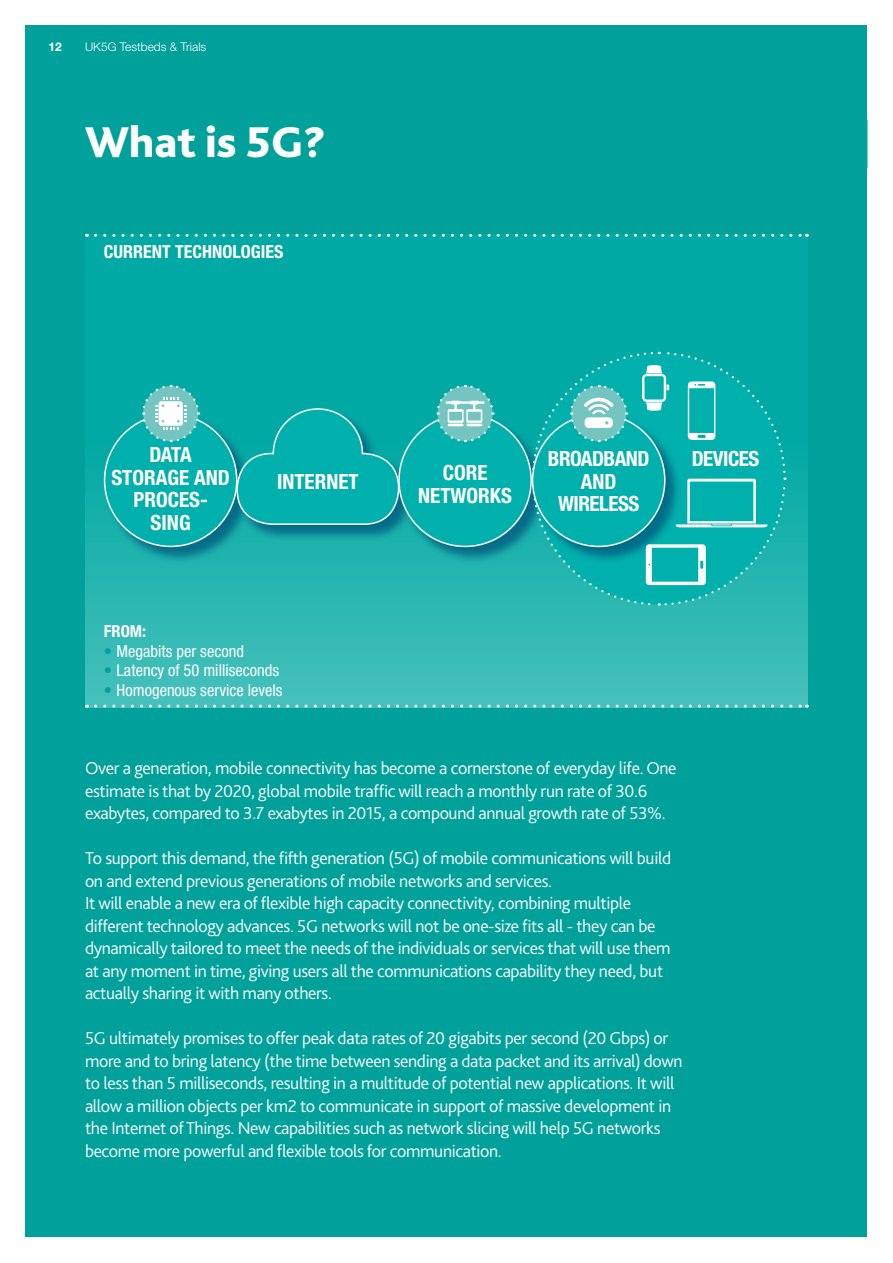
<style>
.page{position:relative;width:893px;height:1263px;background:#fff}
.page>*{position:absolute;margin:0;border:0;box-sizing:border-box;transform-origin:0 0}
.t1{font:800 45px "Bliss 2";color:#fff}
.Body{font:700 condensed 21px/22.5px "Helvetica Neue LT Pro";color:#fff;text-align:center}
.Body-2{font:700 condensed 21px/22.5px "Helvetica Neue LT Pro";letter-spacing:-.025em;color:#fff;text-align:center}
.Body-3{font:300 18px/22.5px "Bliss 2";letter-spacing:-.02em;color:#fff}
.Body-4{font:700 condensed 18px "Helvetica Neue LT Pro";color:#fff}
.Body-5{font:condensed 16.5px "Helvetica Neue LT Pro";color:#fff}
.Body-6{font:700 condensed 16.5px "Helvetica Neue LT Pro";color:#fff}
.t2{font:300 12px "Helvetica Neue LT Pro";color:#fff}
.t3{font:700 12px "Helvetica Neue LT Pro";color:#fff}
.s1{color:#00a19b}
</style>
<div class="page">
<div style="left:26px;top:26px;width:841px;height:1211px;background:#00a19b"></div>
<div style="left:85px;top:236px;width:723px;height:472px;background:linear-gradient(to bottom,#00a39d,#3bbcb8)"></div>
<svg style="left:96px;top:234px;width:711px;height:3px"></svg>
<div style="left:104px;top:414px;width:150px;height:150px;background:#00567d;opacity:.75"></div>
<div style="left:105px;top:414px;width:132px;height:132px;background:#00b0ac;border-radius:50%"></div>
<svg style="left:96px;top:705px;width:711px;height:3px;background:#72cecb"></svg>
<svg style="left:141px;top:384px;width:59px;height:59px"></svg>
<div style="left:237px;top:408px;width:179px;height:133px;background:#00567d;opacity:.75"></div>
<svg style="left:236px;top:407px;width:164px;height:119px"></svg>
<div style="left:398px;top:414px;width:151px;height:150px;background:#00567d;opacity:.75"></div>
<div style="left:399px;top:414px;width:132px;height:132px;background:#00b0ac;border-radius:50%"></div>
<svg style="left:435px;top:384px;width:60px;height:59px"></svg>
<svg style="left:531px;top:351px;width:256px;height:256px"></svg>
<p class="t3" style="left:49px;top:39px;width:15px">12</p>
<p class="t2" style="left:85px;top:39px;width:123px">UK5G Testbeds &amp; Trials</p>
<p class="t1" style="left:85px;top:114px;width:243px">What is 5G?</p>
<p class="Body-4" style="left:104px;top:240px;width:181px">CURRENT TECHNOLOGIES</p>
<p class="Body" style="left:111px;top:443px;width:120px">DATA<br>STORAGE AND<br>PROCES-<br>SING</p>
<p class="Body" style="left:277px;top:470px;width:83px">INTERNET</p>
<p class="Body" style="left:418px;top:461px;width:95px">CORE<br>NETWORKS</p>
<p class="Body-2" style="left:548px;top:447px;width:103px">BROADBAND<br>AND</p>
<p class="Body-2" style="left:558px;top:492px;width:83px">WIRELESS</p>
<p class="Body-2" style="left:692px;top:447px;width:69px">DEVICES</p>
<p class="Body-6" style="left:104px;top:621px;width:44px">FROM:</p>
<p class="Body-5" style="left:104px;top:641px;width:142px"><span class="s1">•</span> Megabits per second</p>
<p class="Body-5" style="left:104px;top:661px;width:177px"><span class="s1">•</span> Latency of 50 milliseconds</p>
<p class="Body-5" style="left:104px;top:680px;width:180px"><span class="s1">•</span> Homogenous service levels</p>
<p class="Body-3" style="left:85px;top:756px;width:593px">Over a generation, mobile connectivity has become a cornerstone of everyday life. One estimate is that by 2020, global mobile traffic will reach a monthly run rate of 30.6 exabytes, compared to 3.7 exabytes in 2015, a compound annual growth rate of 53%.</p>
<p class="Body-3" style="left:85px;top:846px;width:588px">To support this demand, the fifth generation (5G) of mobile communications will build on and extend previous generations of mobile networks and services.</p>
<p class="Body-3" style="left:85px;top:891px;width:548px">It will enable a new era of flexible high capacity connectivity, combining multiple</p>
<p class="Body-3" style="left:85px;top:914px;width:587px">different technology advances. 5G networks will not be one-size fits all - they can be dynamically tailored to meet the needs of the individuals or services that will use them at any moment in time, giving users all the communications capability they need, but actually sharing it with many others.</p>
<p class="Body-3" style="left:85px;top:1026px;width:599px">5G ultimately promises to offer peak data rates of 20 gigabits per second (20 Gbps) or more and to bring latency (the time between sending a data packet and its arrival) down to less than 5 milliseconds, resulting in a multitude of potential new applications. It will allow a million objects per km2 to communicate in support of massive development in the Internet of Things. New capabilities such as network slicing will help 5G networks become more powerful and flexible tools for communication.</p>
</div>
